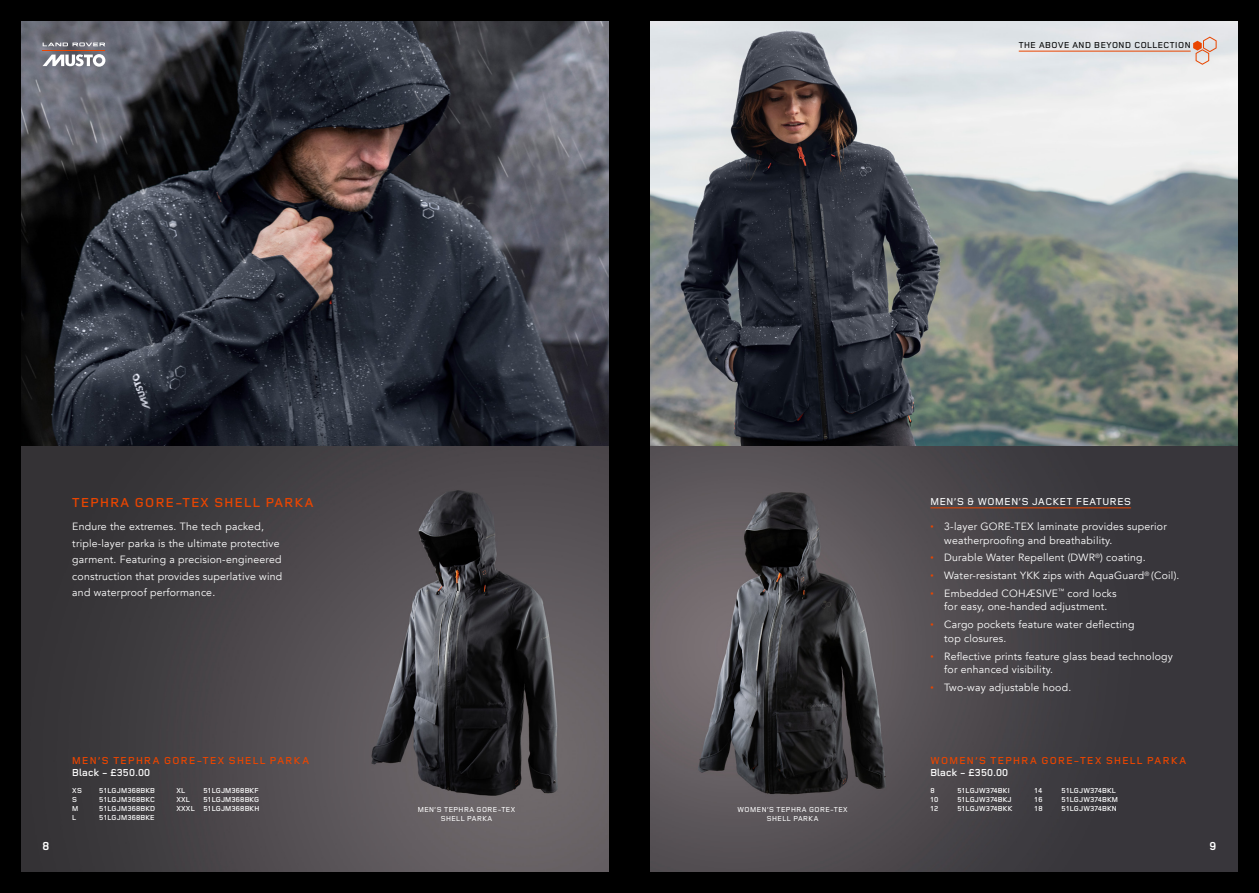
<style>
.page{position:relative;width:1259px;height:893px;background:#000}
.page>*{position:absolute;margin:0;border:0;box-sizing:border-box;transform-origin:0 0}
.t1{font:600 13.5px "Land Rover";letter-spacing:.1em;color:#e94500}
.t2{font:700 12px "Land Rover";color:#fff}
.t3{font:10.5px/13.5px "Avenir";letter-spacing:.02em;color:#fff}
.t4{font:600 10.5px "Land Rover";letter-spacing:.125em;color:#e94500}
.t5{font:500 10.5px "Land Rover";letter-spacing:.06em;color:#fff}
.t6{font:600 10.5px "Land Rover";letter-spacing:.02em;color:#fff}
.t7{font:500 9px "Land Rover";letter-spacing:.06em;color:#000}
.t8{font:600 7.5px/9px "Land Rover";letter-spacing:.02em;color:#fff;text-align:right}
.t9{font:500 7.5px/9px "Land Rover";letter-spacing:.06em;color:#fff;text-align:center}
.s1{font-family:"Land Rover";font-weight:500;color:#e94500}
</style>
<div class="page">
<img style="left:651px;top:21px;width:586px;height:851px">
<img style="left:21px;top:21px;width:587px;height:851px">
<hr style="left:930px;top:508px;width:201px;height:1px;background:#e94500">
<svg style="left:1193px;top:36px;width:23px;height:29px"></svg>
<hr style="left:1018px;top:51px;width:172px;height:1px;background:#e94500">
<hr style="left:43px;top:51px;width:62px;height:1px;background:#e94500">
<svg style="left:43px;top:54px;width:62px;height:13px"></svg>
<svg style="left:43px;top:43px;width:62px;height:3px"></svg>
<p class="t7" style="left:1018px;top:39px;width:173px">THE ABOVE AND BEYOND COLLECTION</p>
<p class="t1" style="left:72px;top:493px;width:242px">TEPHRA GORE-TEX SHELL PARKA</p>
<p class="t3" style="left:72px;top:519px;width:211px;line-height:16.5px">Endure the extremes. The tech packed, triple-layer parka is the ultimate protective garment. Featuring a precision-engineered construction that provides superlative wind and waterproof performance.</p>
<p class="t2" style="left:43px;top:838px;width:8px">8</p>
<p class="t4" style="left:72px;top:753px;width:238px">MEN’S TEPHRA GORE-TEX SHELL PARKA</p>
<p class="t6" style="left:72px;top:765px;width:79px">Black - £350.00</p>
<p class="t8" style="left:72px;top:786px;width:11px">XS</p>
<p class="t8" style="left:99px;top:786px;width:57px">51LGJM368BKB</p>
<p class="t8" style="left:72px;top:795px;width:6px">S</p>
<p class="t8" style="left:99px;top:795px;width:57px">51LGJM368BKC</p>
<p class="t8" style="left:72px;top:804px;width:8px">M</p>
<p class="t8" style="left:99px;top:804px;width:57px">51LGJM368BKD</p>
<p class="t8" style="left:72px;top:813px;width:5px">L</p>
<p class="t8" style="left:99px;top:813px;width:57px">51LGJM368BKE</p>
<p class="t8" style="left:176px;top:786px;width:10px">XL</p>
<p class="t8" style="left:203px;top:786px;width:57px">51LGJM368BKF</p>
<p class="t8" style="left:176px;top:795px;width:15px">XXL</p>
<p class="t8" style="left:176px;top:795px;width:84px">51LGJM368BKG<br>XXXL 51LGJM368BKH</p>
<p class="t9" style="left:418px;top:804px;width:99px">MEN’S TEPHRA GORE-TEX<br>SHELL PARKA</p>
<p class="t9" style="left:737px;top:804px;width:111px">WOMEN’S TEPHRA GORE-TEX<br>SHELL PARKA</p>
<p class="t5" style="left:930px;top:494px;width:202px">MEN’S &amp; WOMEN’S JACKET FEATURES</p>
<p class="t3" style="left:944px;top:520px;width:224px;text-indent:-15px"><span class="s1">•</span> 3-layer GORE-TEX laminate provides superior weatherproofing and breathability.</p>
<p class="t3" style="left:929px;top:551px;width:218px"><span class="s1">•</span> Durable Water Repellent (DWR<sup>®</sup>) coating.</p>
<p class="t3" style="left:929px;top:569px;width:252px"><span class="s1">•</span> Water-resistant YKK zips with AquaGuard<sup>®</sup> (Coil).</p>
<p class="t3" style="left:929px;top:587px;width:189px;text-align:center"><span class="s1">•</span> Embedded COHÆSIVE<sup>™</sup> cord locks for easy, one-handed adjustment.</p>
<p class="t3" style="left:944px;top:618px;width:192px;text-indent:-15px"><span class="s1">•</span> Cargo pockets feature water deflecting top closures.</p>
<p class="t3" style="left:944px;top:649px;width:230px;text-indent:-15px"><span class="s1">•</span> Reflective prints feature glass bead technology for enhanced visibility.</p>
<p class="t3" style="left:929px;top:681px;width:143px"><span class="s1">•</span> Two-way adjustable hood.</p>
<p class="t4" style="left:930px;top:753px;width:257px">WOMEN’S TEPHRA GORE-TEX SHELL PARKA</p>
<p class="t6" style="left:930px;top:765px;width:79px">Black - £350.00</p>
<p class="t8" style="left:930px;top:786px;width:6px">8</p>
<p class="t8" style="left:957px;top:786px;width:54px">51LGJW374BKI</p>
<p class="t8" style="left:930px;top:795px;width:10px">10</p>
<p class="t8" style="left:957px;top:795px;width:56px">51LGJW374BKJ</p>
<p class="t8" style="left:930px;top:804px;width:9px">12</p>
<p class="t8" style="left:957px;top:804px;width:56px">51LGJW374BKK</p>
<p class="t8" style="left:1034px;top:786px;width:9px">14</p>
<p class="t8" style="left:1061px;top:786px;width:56px">51LGJW374BKL</p>
<p class="t8" style="left:1034px;top:795px;width:9px">16</p>
<p class="t8" style="left:1061px;top:795px;width:58px">51LGJW374BKM</p>
<p class="t8" style="left:1034px;top:804px;width:10px">18</p>
<p class="t8" style="left:1061px;top:804px;width:57px">51LGJW374BKN</p>
<p class="t2" style="left:1209px;top:838px;width:8px">9</p>
</div>
